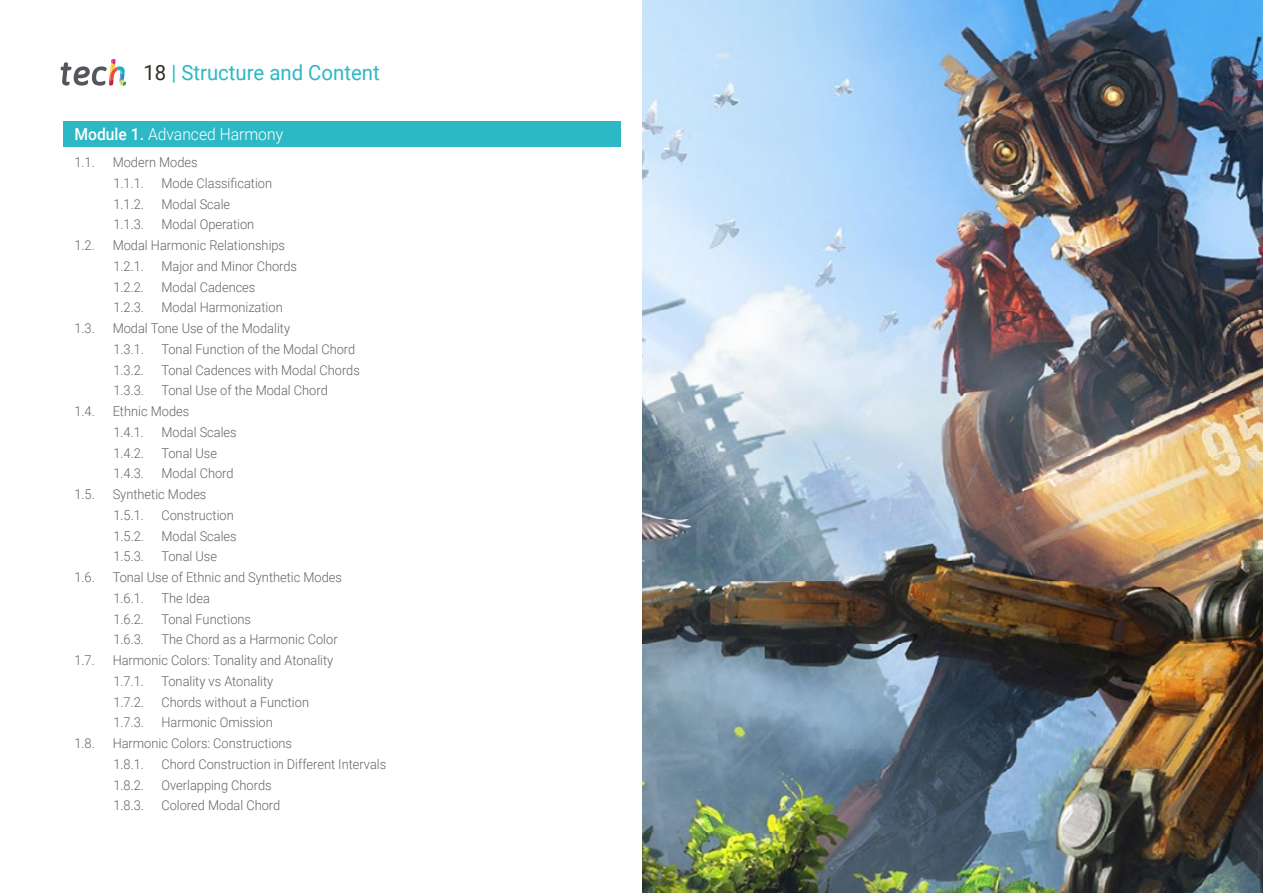
<style>
.page{position:relative;width:1263px;height:893px;background:#fff}
.page>*{position:absolute;margin:0;border:0;box-sizing:border-box;transform-origin:0 0}
.t1{font:21px "Roboto";color:#2db8c5}
.t2{font:300 16.5px "Roboto";color:#fff;scale:.95 1}
.t3{font:300 13.5px/20.7px "Roboto";color:#61646a;scale:.95 1}
.s1{color:#312e20}
.s2{font-weight:500}
</style>
<div class="page">
<svg style="left:61px;top:59px;width:65px;height:27px"></svg>
<img style="left:642px;top:0;width:621px;height:893px">
<div style="left:63px;top:121px;width:558px;height:25px;background:#2db8c5"></div>
<h1 class="t1" style="left:144px;top:57px;width:238px"><span class="s1">18</span> | Structure and Content</h1>
<p class="t2" style="left:74px;top:123px;width:221px"><span class="s2">Module 1.</span> Advanced Harmony</p>
<p class="t3" style="left:74px;top:151px;width:23px">1.1.</p>
<p class="t3" style="left:113px;top:151px;width:91px">Modern Modes<br>1.1.1.</p>
<p class="t3" style="left:161px;top:172px;width:118px">Mode Classification</p>
<p class="t3" style="left:113px;top:193px;width:34px">1.1.2.</p>
<p class="t3" style="left:161px;top:193px;width:74px">Modal Scale</p>
<p class="t3" style="left:113px;top:214px;width:34px">1.1.3.</p>
<p class="t3" style="left:161px;top:214px;width:99px">Modal Operation</p>
<p class="t3" style="left:74px;top:234px;width:23px">1.2.</p>
<p class="t3" style="left:113px;top:234px;width:183px">Modal Harmonic Relationships<br>1.2.1.</p>
<p class="t3" style="left:161px;top:255px;width:144px">Major and Minor Chords</p>
<p class="t3" style="left:113px;top:276px;width:34px">1.2.2.</p>
<p class="t3" style="left:161px;top:276px;width:100px">Modal Cadences</p>
<p class="t3" style="left:113px;top:297px;width:34px">1.2.3.</p>
<p class="t3" style="left:161px;top:297px;width:129px">Modal Harmonization</p>
<p class="t3" style="left:74px;top:317px;width:23px">1.3.</p>
<p class="t3" style="left:113px;top:317px;width:188px">Modal Tone Use of the Modality<br>1.3.1.</p>
<p class="t3" style="left:161px;top:338px;width:206px">Tonal Function of the Modal Chord</p>
<p class="t3" style="left:113px;top:359px;width:34px">1.3.2.</p>
<p class="t3" style="left:161px;top:359px;width:210px">Tonal Cadences with Modal Chords</p>
<p class="t3" style="left:113px;top:380px;width:34px">1.3.3.</p>
<p class="t3" style="left:161px;top:380px;width:177px">Tonal Use of the Modal Chord</p>
<p class="t3" style="left:74px;top:400px;width:23px">1.4.</p>
<p class="t3" style="left:113px;top:400px;width:82px">Ethnic Modes<br>1.4.1.</p>
<p class="t3" style="left:161px;top:421px;width:81px">Modal Scales</p>
<p class="t3" style="left:113px;top:442px;width:34px">1.4.2.</p>
<p class="t3" style="left:161px;top:442px;width:60px">Tonal Use</p>
<p class="t3" style="left:113px;top:463px;width:34px">1.4.3.</p>
<p class="t3" style="left:161px;top:463px;width:77px">Modal Chord</p>
<p class="t3" style="left:74px;top:483px;width:23px">1.5.</p>
<p class="t3" style="left:113px;top:483px;width:100px">Synthetic Modes<br>1.5.1.</p>
<p class="t3" style="left:161px;top:504px;width:78px">Construction</p>
<p class="t3" style="left:113px;top:525px;width:34px">1.5.2.</p>
<p class="t3" style="left:161px;top:525px;width:81px">Modal Scales</p>
<p class="t3" style="left:113px;top:546px;width:34px">1.5.3.</p>
<p class="t3" style="left:161px;top:546px;width:60px">Tonal Use</p>
<p class="t3" style="left:74px;top:566px;width:23px">1.6.</p>
<p class="t3" style="left:113px;top:566px;width:243px">Tonal Use of Ethnic and Synthetic Modes<br>1.6.1.</p>
<p class="t3" style="left:161px;top:587px;width:53px">The Idea</p>
<p class="t3" style="left:113px;top:608px;width:34px">1.6.2.</p>
<p class="t3" style="left:161px;top:608px;width:96px">Tonal Functions</p>
<p class="t3" style="left:113px;top:629px;width:34px">1.6.3.</p>
<p class="t3" style="left:161px;top:629px;width:187px">The Chord as a Harmonic Color</p>
<p class="t3" style="left:74px;top:649px;width:23px">1.7.</p>
<p class="t3" style="left:113px;top:649px;width:234px">Harmonic Colors: Tonality and Atonality<br>1.7.1.</p>
<p class="t3" style="left:161px;top:670px;width:119px">Tonality vs Atonality</p>
<p class="t3" style="left:113px;top:691px;width:34px">1.7.2.</p>
<p class="t3" style="left:161px;top:691px;width:157px">Chords without a Function</p>
<p class="t3" style="left:113px;top:712px;width:34px">1.7.3.</p>
<p class="t3" style="left:161px;top:712px;width:119px">Harmonic Omission</p>
<p class="t3" style="left:74px;top:732px;width:23px">1.8.</p>
<p class="t3" style="left:113px;top:732px;width:190px">Harmonic Colors: Constructions<br>1.8.1.</p>
<p class="t3" style="left:161px;top:753px;width:238px">Chord Construction in Different Intervals</p>
<p class="t3" style="left:113px;top:774px;width:34px">1.8.2.</p>
<p class="t3" style="left:161px;top:774px;width:117px">Overlapping Chords</p>
<p class="t3" style="left:113px;top:795px;width:34px">1.8.3.</p>
<p class="t3" style="left:161px;top:795px;width:127px">Colored Modal Chord</p>
</div>
